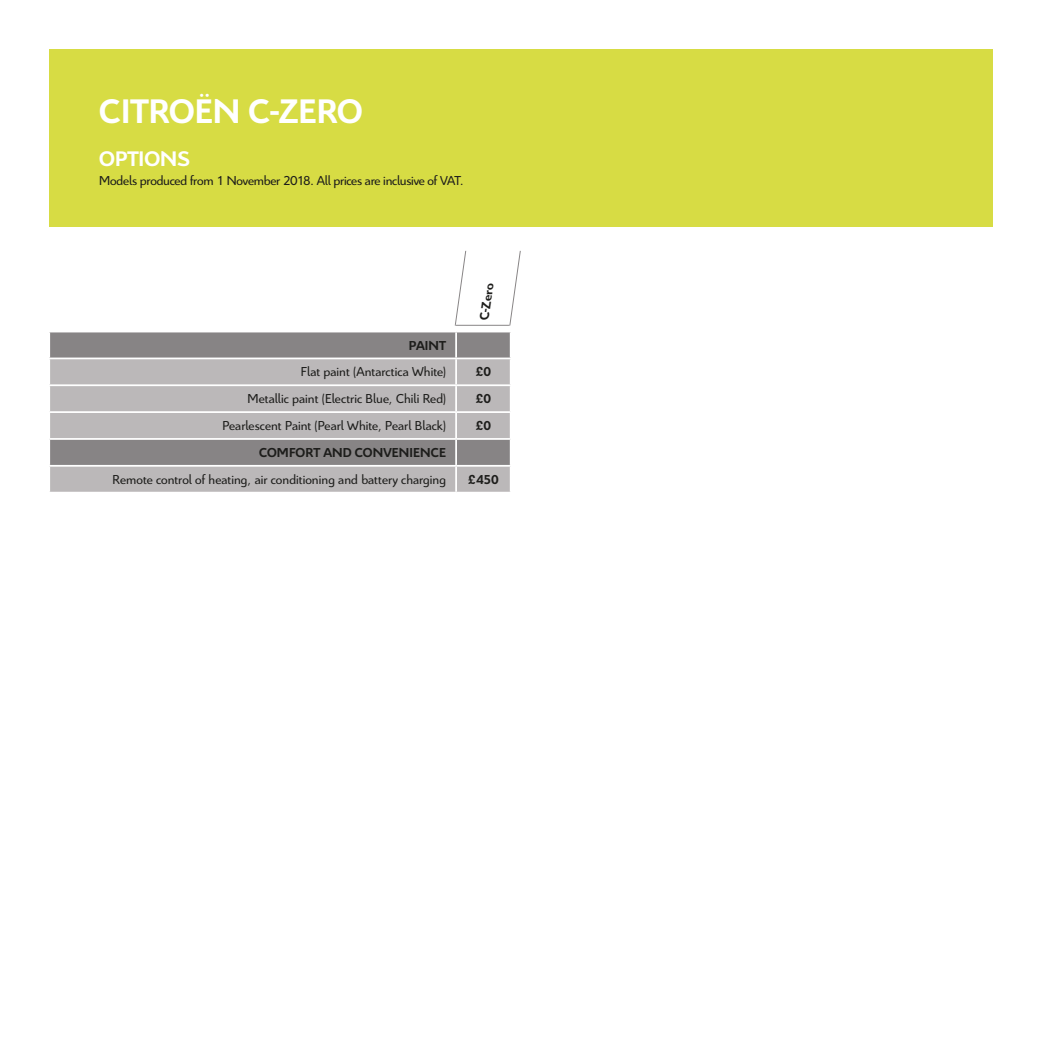
<style>
.page{position:relative;width:1042px;height:1042px;background:#fff}
.page>*{position:absolute;margin:0;border:0;box-sizing:border-box;transform-origin:0 0}
.t1{font:700 36.75px "Citroen";color:#fff}
.t2{font:700 22.75px "Citroen";color:#fff}
.t3{font:14px "Citroen";color:#1d1d1b}
.t4{font:700 14px "Citroen";letter-spacing:.01em;color:#1d1d1b}
.t5{font:700 13.83px "Citroen";color:#1d1d1b}
</style>
<div class="page">
<div style="left:50px;top:50px;width:942px;height:177px;background:#d7dc44"></div>
<svg style="left:49px;top:250px;width:472px;height:242px"></svg>
<h1 class="t1" style="left:99px;top:89px;width:265px">CITROËN C-ZERO</h1>
<h2 class="t2" style="left:99px;top:145px;width:92px">OPTIONS</h2>
<p class="t3" style="left:99px;top:173px;width:366px">Models produced from 1 November 2018. All prices are inclusive of VAT.</p>
<p class="t5" style="left:476px;top:318px;width:39px;rotate:-82deg">C-Zero</p>
<p class="t4" style="left:409px;top:337px;width:39px">PAINT</p>
<p class="t3" style="left:301px;top:364px;width:147px">Flat paint (Antarctica White)</p>
<p class="t4" style="left:475px;top:363px;width:17px">£0</p>
<p class="t3" style="left:248px;top:390px;width:200px">Metallic paint (Electric Blue, Chili Red)</p>
<p class="t4" style="left:475px;top:390px;width:17px">£0</p>
<p class="t3" style="left:222px;top:417px;width:225px">Pearlescent Paint (Pearl White, Pearl Black)</p>
<p class="t4" style="left:475px;top:417px;width:17px">£0</p>
<p class="t4" style="left:259px;top:444px;width:189px">COMFORT AND CONVENIENCE</p>
<p class="t3" style="left:113px;top:471px;width:335px">Remote control of heating, air conditioning and battery charging</p>
<p class="t4" style="left:468px;top:471px;width:32px">£450</p>
</div>
